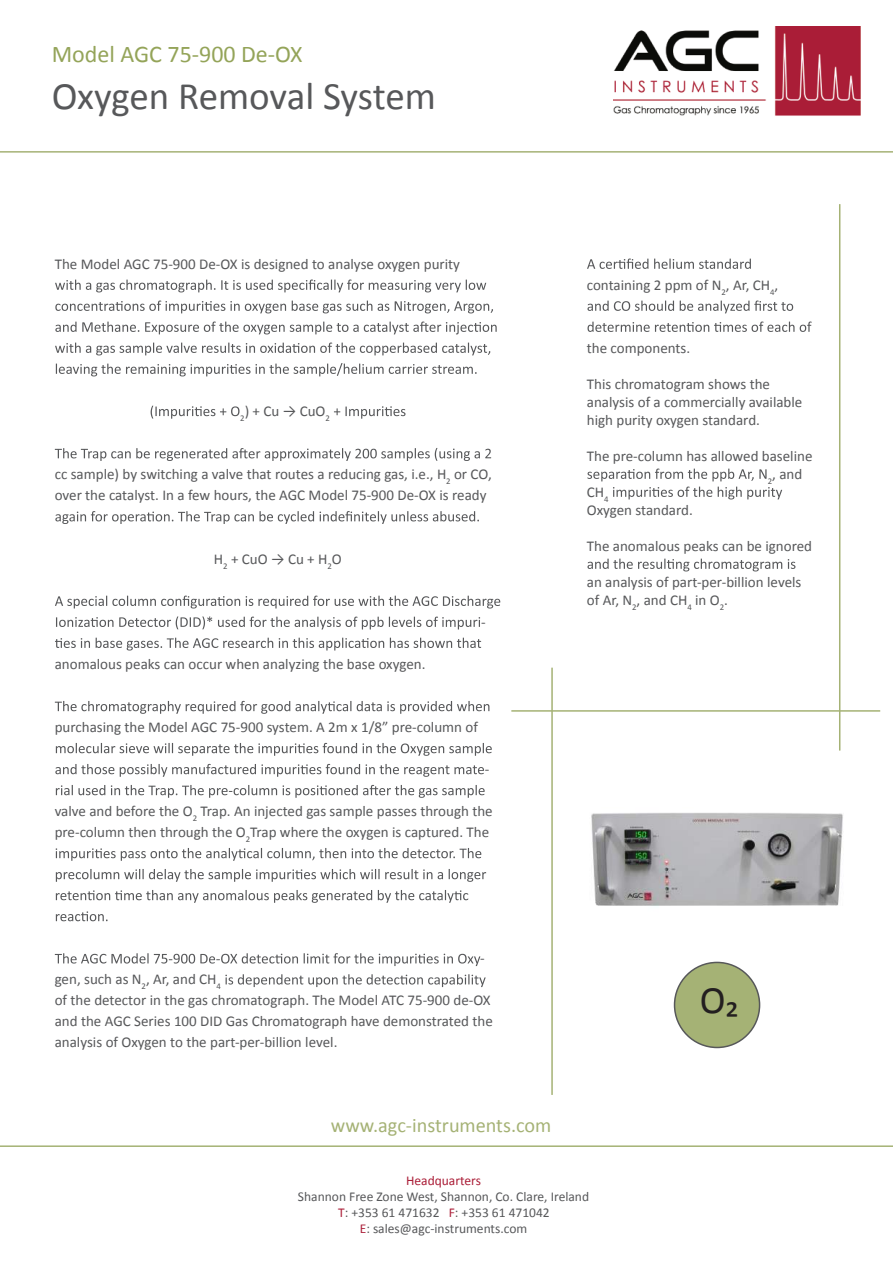
<style>
.page{position:relative;width:893px;height:1263px;background:#fff}
.page>*{position:absolute;margin:0;border:0;box-sizing:border-box;transform-origin:0 0}
.t1{font:39px "Calibri";letter-spacing:-.005em;color:#57585a}
.t2{font:39px "Calibri";color:#231f20}
.t3{font:24px "Calibri";color:#94a459}
.t4{font:20.25px "Calibri";color:#a5b275}
.t5{font:15px/21px "Calibri";color:#57585a}
.t6{font:13.5px/16.2px "Calibri";color:#57585a;text-align:center}
.t7{font:13.5px "Calibri";color:#aa1d37}
.s1{color:#aa1d37}
</style>
<div class="page">
<hr style="left:0;top:151px;width:893px;height:2px;background:#a5b275">
<svg style="left:587px;top:258px;width:164px;height:11px"></svg>
<svg style="left:587px;top:300px;width:206px;height:13px"></svg>
<svg style="left:587px;top:321px;width:225px;height:11px"></svg>
<svg style="left:587px;top:468px;width:195px;height:31px"></svg>
<svg style="left:587px;top:559px;width:208px;height:12px"></svg>
<svg style="left:55px;top:279px;width:431px;height:13px"></svg>
<svg style="left:55px;top:300px;width:438px;height:13px"></svg>
<svg style="left:55px;top:321px;width:442px;height:13px"></svg>
<svg style="left:55px;top:342px;width:435px;height:13px"></svg>
<svg style="left:56px;top:363px;width:421px;height:13px"></svg>
<svg style="left:151px;top:406px;width:89px;height:13px"></svg>
<svg style="left:334px;top:406px;width:71px;height:13px"></svg>
<svg style="left:55px;top:448px;width:436px;height:13px"></svg>
<svg style="left:55px;top:511px;width:424px;height:13px"></svg>
<svg style="left:55px;top:596px;width:445px;height:12px"></svg>
<svg style="left:56px;top:616px;width:424px;height:13px"></svg>
<svg style="left:55px;top:638px;width:426px;height:12px"></svg>
<svg style="left:55px;top:701px;width:434px;height:13px"></svg>
<svg style="left:56px;top:743px;width:436px;height:13px"></svg>
<svg style="left:55px;top:764px;width:429px;height:13px"></svg>
<svg style="left:56px;top:785px;width:429px;height:13px"></svg>
<svg style="left:56px;top:848px;width:425px;height:13px"></svg>
<svg style="left:56px;top:869px;width:430px;height:13px"></svg>
<svg style="left:56px;top:890px;width:412px;height:13px"></svg>
<svg style="left:56px;top:911px;width:52px;height:10px"></svg>
<svg style="left:55px;top:953px;width:425px;height:13px"></svg>
<svg style="left:225px;top:974px;width:261px;height:13px"></svg>
<img style="left:613px;top:27px;width:248px;height:89px">
<hr style="left:0;top:1145px;width:893px;height:2px;background:#a5b275">
<hr style="left:839px;top:204px;width:1px;height:546px;background:#a5b275">
<hr style="left:551px;top:668px;width:2px;height:427px;background:#a5b275">
<hr style="left:511px;top:710px;width:369px;height:2px;background:#a5b275">
<div style="left:674px;top:962px;width:86px;height:85px;background:#a5b275;border-radius:50%"></div>
<div style="left:674px;top:962px;width:86px;height:86px;border:2px solid #57585a;border-radius:50%"></div>
<img style="left:591px;top:813px;width:252px;height:93px">
<h2 class="t3" style="left:52px;top:39px;width:252px">Model AGC 75-900 De-OX</h2>
<h1 class="t1" style="left:52px;top:71px;width:386px">Oxygen Removal System</h1>
<p class="t5" style="left:55px;top:253px;width:407px">The Model AGC 75-900 De-OX is designed to analyse oxygen purity</p>
<p class="t5" style="left:240px;top:401px;width:91px"><sub>2</sub>) + Cu → CuO<sub>2</sub></p>
<p class="t5" style="left:55px;top:464px;width:439px">cc sample) by switching a valve that routes a reducing gas, i.e., H<sub>2</sub> or CO, over the catalyst. In a few hours, the AGC Model 75-900 De-OX is ready</p>
<p class="t5" style="left:214px;top:548px;width:130px">H<sub>2</sub> + CuO → Cu + H<sub>2</sub>O</p>
<p class="t5" style="left:55px;top:653px;width:372px">anomalous peaks can occur when analyzing the base oxygen.</p>
<p class="t5" style="left:481px;top:611px;width:6px">-</p>
<p class="t5" style="left:55px;top:717px;width:425px">purchasing the Model AGC 75-900 system. A 2m x 1/8” pre-column of</p>
<p class="t5" style="left:485px;top:759px;width:6px">-</p>
<p class="t5" style="left:55px;top:801px;width:440px">valve and before the O<sub>2</sub> Trap. An injected gas sample passes through the pre-column then through the O<sub>2</sub>Trap where the oxygen is captured. The</p>
<p class="t5" style="left:587px;top:274px;width:193px">containing 2 ppm of N<sub>2</sub>, Ar, CH<sub>4</sub>,</p>
<p class="t5" style="left:587px;top:337px;width:105px">the components.</p>
<p class="t5" style="left:587px;top:375px;width:217px;line-height:18px">This chromatogram shows the analysis of a commercially available high purity oxygen standard.</p>
<p class="t5" style="left:587px;top:445px;width:227px">The pre-column has allowed baseline</p>
<p class="t5" style="left:768px;top:463px;width:36px"><sub>2</sub>, and</p>
<p class="t5" style="left:587px;top:481px;width:23px">CH<sub>4</sub></p>
<p class="t5" style="left:587px;top:499px;width:108px">Oxygen standard.</p>
<p class="t5" style="left:587px;top:535px;width:227px">The anomalous peaks can be ignored</p>
<p class="t5" style="left:587px;top:573px;width:216px;line-height:18px">an analysis of part-per-billion levels of Ar, N<sub>2</sub>, and CH<sub>4</sub> in O<sub>2</sub>.</p>
<p class="t5" style="left:480px;top:948px;width:6px">-</p>
<p class="t5" style="left:55px;top:969px;width:440px">gen, such as N<sub>2</sub>, Ar, and CH<sub>4<br></sub>of the detector in the gas chromatograph. The Model ATC 75-900 de-OX and the AGC Series 100 DID Gas Chromatograph have demonstrated the analysis of Oxygen to the part-per-billion level.</p>
<h3 class="t4" style="left:331px;top:1112px;width:222px">www.agc-instruments.com</h3>
<h1 class="t2" style="left:700px;top:976px;width:40px">O₂</h1>
<p class="t7" style="left:406px;top:1171px;width:76px">Headquarters</p>
<p class="t6" style="left:298px;top:1188px;width:293px">Shannon Free Zone West, Shannon, Co. Clare, Ireland<br><span class="s1">T</span>: +353 61 471632 <span class="s1">F</span>: +353 61 471042<br><span class="s1">E</span>: sales@agc-instruments.com</p>
</div>
